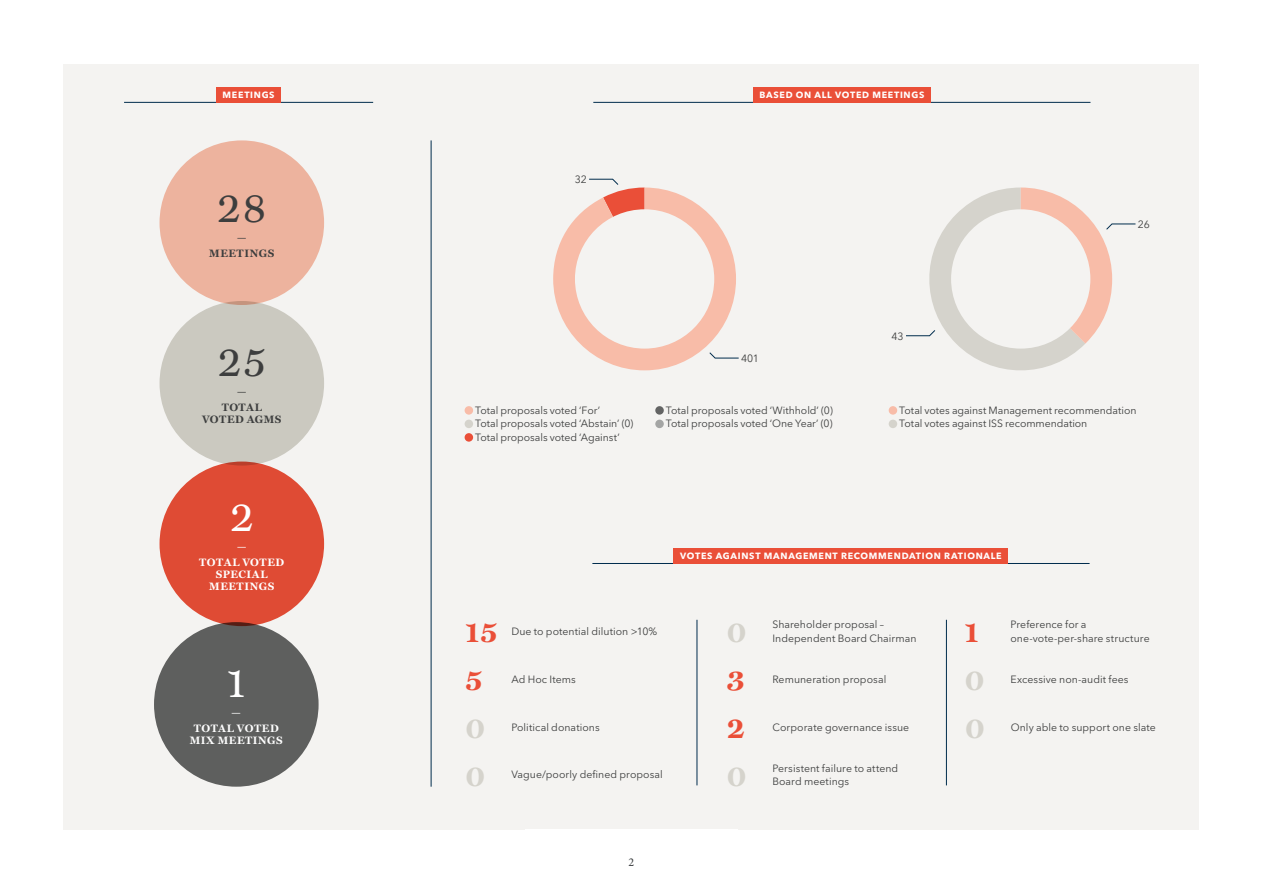
<style>
.page{position:relative;width:1263px;height:893px;background:#fff}
.page>*{position:absolute;margin:0;border:0;box-sizing:border-box;transform-origin:0 0}
.t1{font:43.2px "Miller Text";color:#3d3e3e}
.t2{font:43.2px "Miller Text";color:#fff}
.t3{font:700 30px "Miller Text";color:#ea4f38}
.t4{font:700 30px "Miller Text";color:#d5d3cc}
.t5{font:12px "Minion Pro";color:#36393b}
.t6{font:700 10.8px/12.1px "Miller Text";letter-spacing:.05em;color:#fff;text-align:center}
.t7{font:700 10.8px/12.1px "Miller Text";letter-spacing:.045em;color:#3d3e3e;text-align:center}
.t8{font:700 10.65px "Miller Text";color:#3d3e3e}
.t9{font:700 10.65px "Miller Text";color:#fff}
.t10{font:10.5px/13.5px "Avenir Next LT Pro";color:#3d3e3e}
.t11{font:700 9px "Avenir Next LT Pro";letter-spacing:.08em;color:#fff}
</style>
<div class="page">
<div style="left:63px;top:64px;width:1136px;height:765px;background:#f4f3f1"></div>
<hr style="left:124px;top:102px;width:249px;height:1px;background:#002c4d">
<div style="left:216px;top:87px;width:65px;height:16px;background:#ea4f38"></div>
<hr style="left:593px;top:102px;width:497px;height:1px;background:#002c4d">
<div style="left:753px;top:87px;width:178px;height:16px;background:#ea4f38"></div>
<hr style="left:592px;top:563px;width:497px;height:1px;background:#002c4d">
<div style="left:674px;top:548px;width:334px;height:16px;background:#ea4f38"></div>
<div style="left:160px;top:140px;width:164px;height:165px;background:#edb39e;border-radius:50%"></div>
<div style="left:160px;top:301px;width:164px;height:165px;background:#cbc9c0;border-radius:50%"></div>
<div style="left:160px;top:462px;width:164px;height:164px;background:#df4b34;border-radius:50%"></div>
<hr style="left:431px;top:140px;width:1px;height:647px;background:#002c4d">
<hr style="left:946px;top:620px;width:1px;height:165px;background:#002c4d">
<div style="left:465px;top:406px;width:8px;height:9px;background:#f8bca8;border-radius:50%"></div>
<div style="left:465px;top:420px;width:8px;height:8px;background:#d5d3cc;border-radius:50%"></div>
<div style="left:465px;top:433px;width:8px;height:9px;background:#ea4f38;border-radius:50%"></div>
<div style="left:889px;top:406px;width:8px;height:9px;background:#f8bca8;border-radius:50%"></div>
<div style="left:889px;top:420px;width:8px;height:8px;background:#d5d3cc;border-radius:50%"></div>
<div style="left:154px;top:622px;width:165px;height:165px;background:#636464;border-radius:50%"></div>
<hr style="left:697px;top:620px;width:1px;height:165px;background:#002c4d">
<div style="left:655px;top:406px;width:9px;height:9px;background:#636464;border-radius:50%"></div>
<div style="left:655px;top:420px;width:9px;height:8px;background:#a4a5a4;border-radius:50%"></div>
<svg style="left:553px;top:179px;width:186px;height:191px"></svg>
<div style="left:575px;top:209px;width:139px;height:140px;background:#f4f3f1;border-radius:50%"></div>
<svg style="left:906px;top:188px;width:230px;height:183px"></svg>
<div style="left:951px;top:209px;width:139px;height:140px;background:#f4f3f1;border-radius:50%"></div>
<p class="t11" style="left:223px;top:90px;width:54px">MEETINGS</p>
<p class="t11" style="left:759px;top:90px;width:166px">BASED ON ALL VOTED MEETINGS</p>
<h1 class="t1" style="left:217px;top:182px;width:51px">28</h1>
<p class="t8" style="left:237px;top:231px;width:11px">—</p>
<p class="t7" style="left:209px;top:247px;width:67px">MEETINGS</p>
<h1 class="t1" style="left:218px;top:337px;width:50px">25</h1>
<p class="t8" style="left:237px;top:385px;width:11px">—</p>
<p class="t7" style="left:202px;top:402px;width:81px">TOTAL<br>VOTED AGMS</p>
<h1 class="t2" style="left:230px;top:491px;width:26px">2</h1>
<p class="t9" style="left:237px;top:540px;width:11px">—</p>
<p class="t6" style="left:199px;top:556px;width:87px">TOTAL VOTED<br>SPECIAL<br>MEETINGS</p>
<h1 class="t2" style="left:227px;top:658px;width:20px">1</h1>
<p class="t9" style="left:231px;top:706px;width:11px">—</p>
<p class="t6" style="left:190px;top:723px;width:95px">TOTAL VOTED<br>MIX MEETINGS</p>
<p class="t10" style="left:575px;top:173px;width:13px">32</p>
<p class="t10" style="left:475px;top:403px;width:160px">Total proposals voted ‘For’<br>Total proposals voted ‘Abstain’ (0)<br>Total proposals voted ‘Against’</p>
<p class="t10" style="left:741px;top:352px;width:19px">401</p>
<p class="t10" style="left:666px;top:403px;width:168px">Total proposals voted ‘Withhold’ (0)<br>Total proposals voted ‘One Year’ (0)</p>
<p class="t10" style="left:891px;top:329px;width:14px">43</p>
<p class="t10" style="left:1138px;top:217px;width:13px">26</p>
<p class="t10" style="left:899px;top:403px;width:239px">Total votes against Management recommendation<br>Total votes against ISS recommendation</p>
<p class="t11" style="left:680px;top:551px;width:323px">VOTES AGAINST MANAGEMENT RECOMMENDATION RATIONALE</p>
<h2 class="t3" style="left:965px;top:615px;width:15px">1</h2>
<p class="t10" style="left:1010px;top:618px;width:141px">Preference for a one-vote-per-share structure</p>
<h2 class="t3" style="left:466px;top:615px;width:33px">15</h2>
<p class="t10" style="left:511px;top:625px;width:147px">Due to potential dilution &gt;10%</p>
<h2 class="t4" style="left:727px;top:615px;width:21px">0</h2>
<p class="t10" style="left:772px;top:618px;width:146px">Shareholder proposal –<br>Independent Board Chairman</p>
<h2 class="t3" style="left:466px;top:663px;width:18px">5</h2>
<p class="t10" style="left:511px;top:672px;width:66px">Ad Hoc Items</p>
<h2 class="t3" style="left:727px;top:663px;width:19px">3</h2>
<p class="t10" style="left:772px;top:672px;width:115px">Remuneration proposal</p>
<h2 class="t4" style="left:965px;top:663px;width:21px">0</h2>
<p class="t10" style="left:1010px;top:672px;width:120px">Excessive non-audit fees</p>
<h2 class="t4" style="left:466px;top:710px;width:21px">0</h2>
<p class="t10" style="left:511px;top:720px;width:90px">Political donations</p>
<h2 class="t3" style="left:727px;top:710px;width:20px">2</h2>
<p class="t10" style="left:772px;top:720px;width:138px">Corporate governance issue</p>
<h2 class="t4" style="left:466px;top:758px;width:21px">0</h2>
<p class="t10" style="left:511px;top:768px;width:153px">Vague/poorly defined proposal</p>
<h2 class="t4" style="left:727px;top:758px;width:21px">0</h2>
<p class="t10" style="left:772px;top:761px;width:127px">Persistent failure to attend<br>Board meetings</p>
<p class="t5" style="left:629px;top:854px;width:7px">2</p>
<h2 class="t4" style="left:965px;top:710px;width:21px">0</h2>
<p class="t10" style="left:1011px;top:720px;width:147px">Only able to support one slate</p>
</div>
